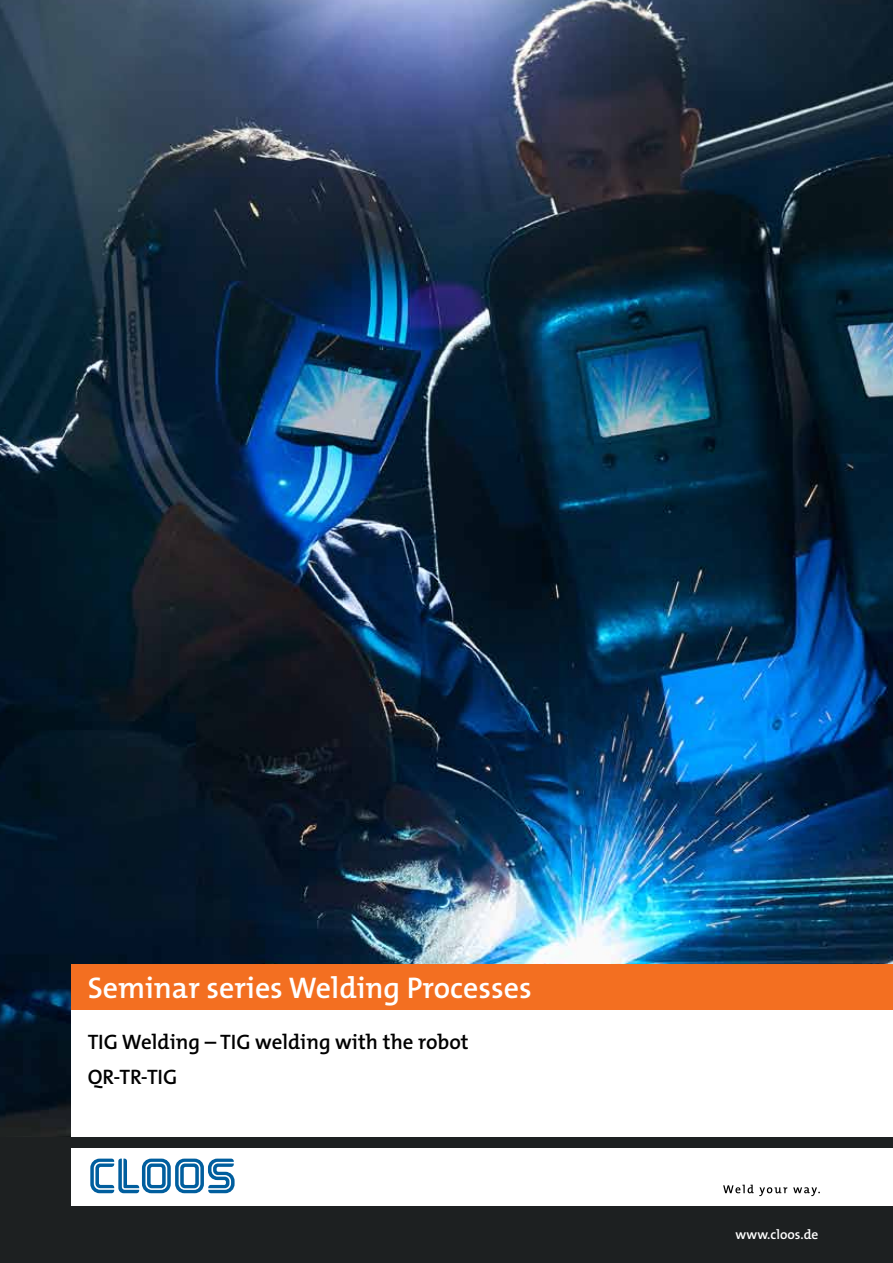
<style>
.page{position:relative;width:893px;height:1263px;background:#fff}
.page>*{position:absolute;margin:0;border:0;box-sizing:border-box;transform-origin:0 0}
.t1{font:600 30px "The Mix B6";color:#fff}
.t2{font:600 21px/35.5px "The Mix B6";color:#000}
.t3{font:600 13.5px "The Mix B6";color:#fff}
</style>
<div class="page">
<div style="left:0;top:1134px;width:893px;height:129px;background:#1d2021"></div>
<img style="left:0;top:0;width:893px;height:1137px">
<div style="left:72px;top:1148px;width:821px;height:57px;background:#fff"></div>
<svg style="left:90px;top:1158px;width:145px;height:35px"></svg>
<svg style="left:723px;top:1185px;width:64px;height:11px"></svg>
<svg style="left:793px;top:1187px;width:27px;height:9px"></svg>
<div style="left:72px;top:1010px;width:821px;height:127px;background:#fff"></div>
<div style="left:72px;top:964px;width:821px;height:46px;background:#f36f21"></div>
<h1 class="t1" style="left:88px;top:972px;width:446px">Seminar series Welding Processes</h1>
<p class="t2" style="left:88px;top:1025px;width:383px">TIG Welding – TIG welding with the robot<br>QR-TR-TIG</p>
<p class="t3" style="left:736px;top:1227px;width:84px">www.cloos.de</p>
</div>
